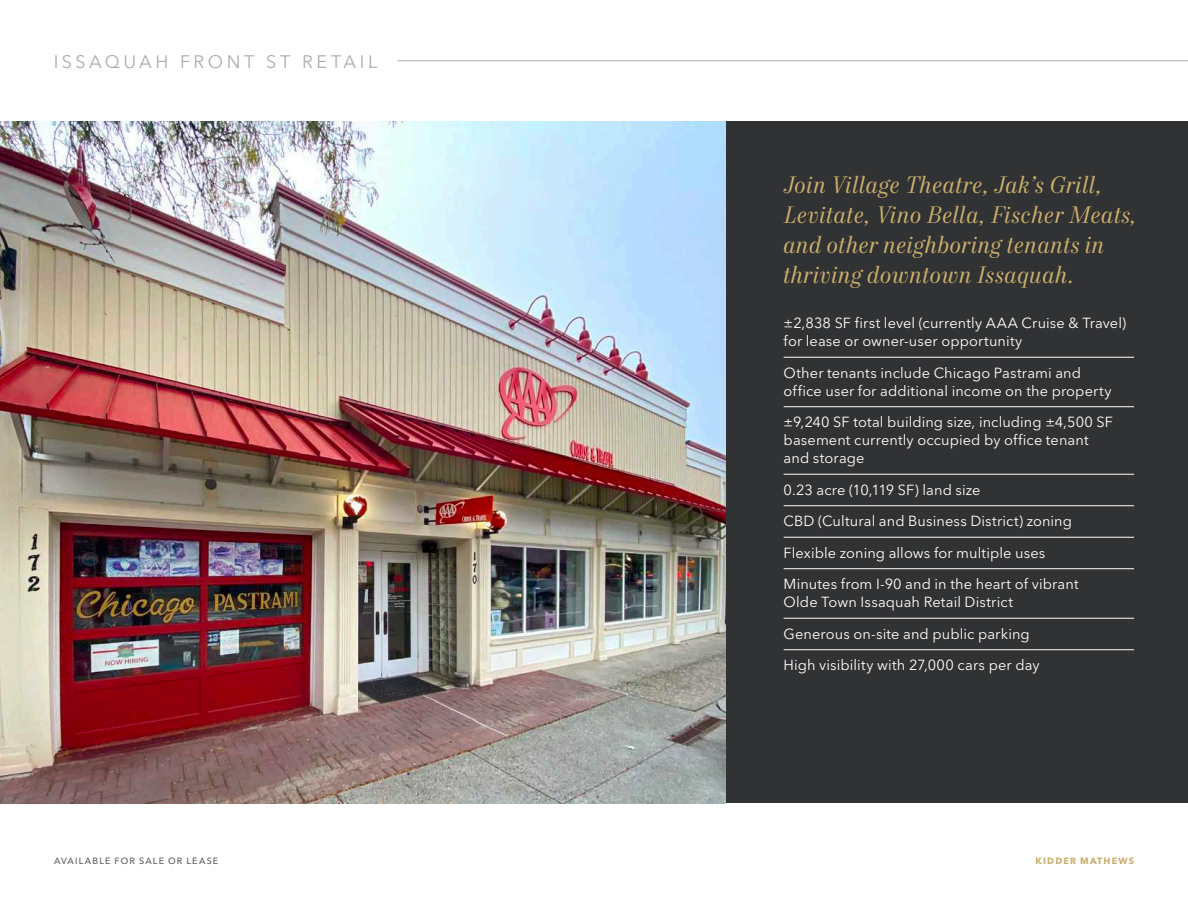
<style>
.page{position:relative;width:1188px;height:918px;background:#fff}
.page>*{position:absolute;margin:0;border:0;box-sizing:border-box;transform-origin:0 0}
.Callout_Text_-_Italics_-_Gold_2023{font:italic 24px/30px "Mort Modern 08";letter-spacing:.01em;color:#cbae6b}
.t1{font:18px "Avenir Next LT Pro";letter-spacing:.195em;color:#afabac}
.Factoids_-_White_2023{font:14.55px/18px "Avenir Next LT Pro";letter-spacing:.005em;color:#fff}
.Body_Copy_-_White_2023{font:14.55px "Avenir Next LT Pro";letter-spacing:.01em;color:#fff}
.t2{font:500 9px "Avenir Next LT Pro";letter-spacing:.13em;color:#5e5d5d}
.t3{font:700 9px "Avenir Next LT Pro";letter-spacing:.13em;color:#cbae6b}
</style>
<div class="page">
<div style="left:726px;top:122px;width:462px;height:681px;background:#313234"></div>
<img style="left:0;top:122px;width:726px;height:681px">
<hr style="left:784px;top:357px;width:350px;height:1px;background:#fff">
<hr style="left:784px;top:406px;width:350px;height:1px;background:#fff">
<hr style="left:784px;top:474px;width:350px;height:1px;background:#fff">
<hr style="left:784px;top:505px;width:350px;height:1px;background:#fff">
<hr style="left:784px;top:537px;width:350px;height:1px;background:#fff">
<hr style="left:784px;top:568px;width:350px;height:1px;background:#fff">
<hr style="left:784px;top:618px;width:350px;height:1px;background:#fff">
<hr style="left:784px;top:649px;width:350px;height:1px;background:#fff">
<hr style="left:397px;top:61px;width:791px;height:1px;background:#afabac">
<p class="t1" style="left:54px;top:51px;width:325px">ISSAQUAH FRONT ST RETAIL</p>
<p class="Callout_Text_-_Italics_-_Gold_2023" style="left:783px;top:171px;width:355px">Join Village Theatre, Jak’s Grill, Levitate, Vino Bella, Fischer Meats, and other neighboring tenants in thriving downtown Issaquah.</p>
<p class="Factoids_-_White_2023" style="left:784px;top:314px;width:344px">±2,838 SF first level (currently AAA Cruise &amp; Travel) for lease or owner-user opportunity</p>
<p class="Factoids_-_White_2023" style="left:784px;top:364px;width:329px">Other tenants include Chicago Pastrami and office user for additional income on the property</p>
<p class="Factoids_-_White_2023" style="left:784px;top:413px;width:331px">±9,240 SF total building size, including ±4,500 SF basement currently occupied by office tenant and storage</p>
<p class="Factoids_-_White_2023" style="left:784px;top:481px;width:198px">0.23 acre (10,119 SF) land size</p>
<p class="Factoids_-_White_2023" style="left:784px;top:512px;width:290px">CBD (Cultural and Business District) zoning</p>
<p class="Factoids_-_White_2023" style="left:784px;top:544px;width:263px">Flexible zoning allows for multiple uses</p>
<p class="Factoids_-_White_2023" style="left:784px;top:575px;width:296px">Minutes from I-90 and in the heart of vibrant<br>Olde Town Issaquah Retail District</p>
<p class="Factoids_-_White_2023" style="left:784px;top:625px;width:248px">Generous on-site and public parking</p>
<p class="Body_Copy_-_White_2023" style="left:784px;top:656px;width:257px">High visibility with 27,000 cars per day</p>
<p class="t2" style="left:54px;top:855px;width:166px">AVAILABLE FOR SALE OR LEASE</p>
<p class="t3" style="left:1036px;top:855px;width:100px">KIDDER MATHEWS</p>
</div>
